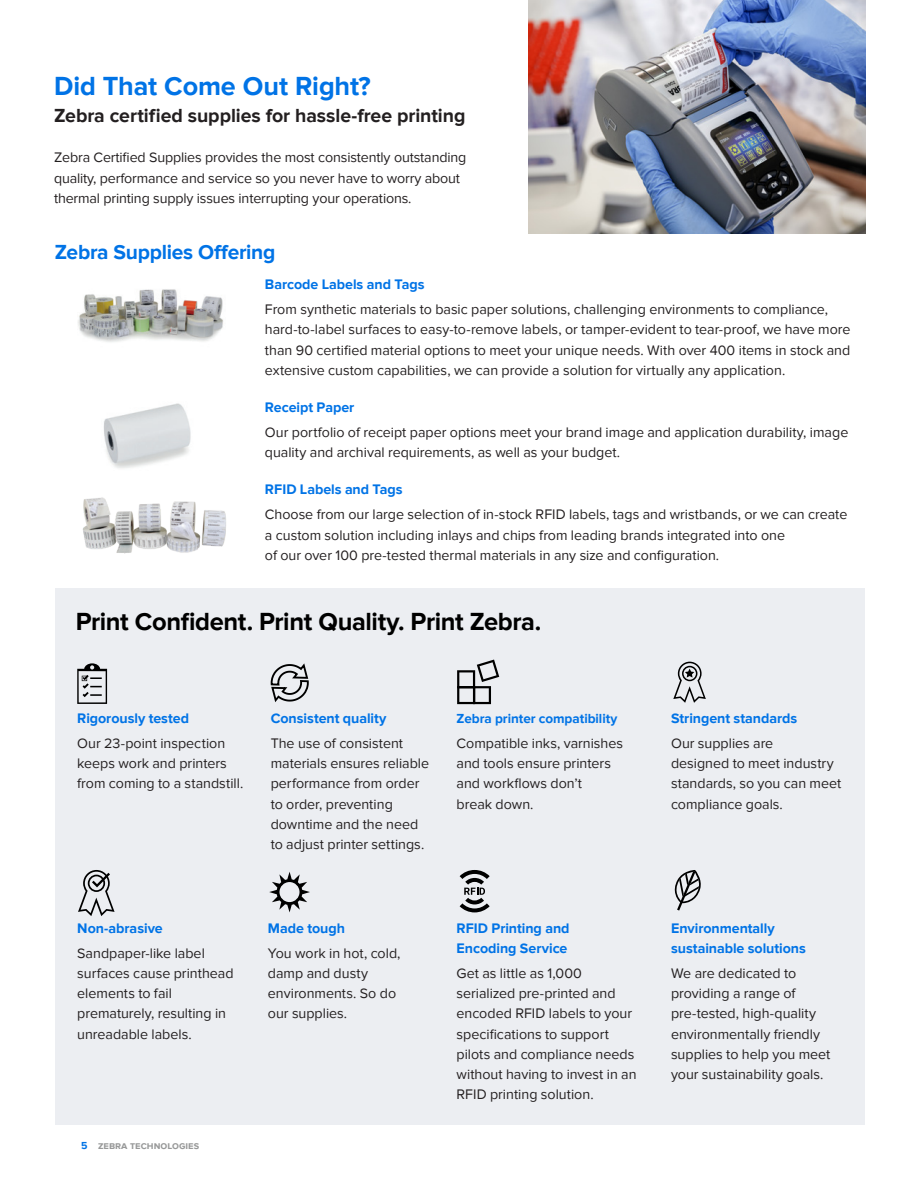
<style>
.page{position:relative;width:918px;height:1188px;background:#fff}
.page>*{position:absolute;margin:0;border:0;box-sizing:border-box;transform-origin:0 0}
.t1{font:700 27px "Proxima Nova";letter-spacing:-.005em;color:#0073e6}
.t2{font:700 25.5px "Proxima Nova";letter-spacing:-.015em;color:#000}
.t3{font:700 21px "Proxima Nova";letter-spacing:-.015em;color:#0073e6}
.t4{font:700 19.5px "Proxima Nova";letter-spacing:-.005em;color:#231f20}
.t5{font:14.25px/20.2px "Proxima Nova";color:#231f20}
.t6{font:700 14.25px/20.2px "Proxima Nova";letter-spacing:-.005em;color:#0073e6}
.t7{font:700 13.5px "Proxima Nova";letter-spacing:-.005em;color:#0073e6}
.t8{font:700 10.5px "Proxima Nova";color:#989999}
.s1{color:#0073e6}
</style>
<div class="page">
<div style="left:56px;top:588px;width:809px;height:537px;background:#eceef2"></div>
<svg style="left:269px;top:872px;width:41px;height:40px"></svg>
<div style="left:279px;top:882px;width:21px;height:20px;background:#eceef2;border-radius:50%"></div>
<svg style="left:457px;top:660px;width:42px;height:44px"></svg>
<img style="left:78px;top:289px;width:145px;height:53px">
<img style="left:103px;top:403px;width:88px;height:65px">
<img style="left:83px;top:497px;width:143px;height:57px">
<svg style="left:270px;top:663px;width:39px;height:39px"></svg>
<svg style="left:460px;top:870px;width:30px;height:42px"></svg>
<svg style="left:674px;top:870px;width:27px;height:41px"></svg>
<svg style="left:77px;top:663px;width:30px;height:41px"></svg>
<img style="left:528px;top:0;width:337px;height:233px">
<svg style="left:78px;top:870px;width:37px;height:46px"></svg>
<svg style="left:673px;top:662px;width:33px;height:41px"></svg>
<h1 class="t1" style="left:54px;top:70px;width:318px">Did That Come Out Right?</h1>
<h3 class="t4" style="left:54px;top:104px;width:413px">Zebra certified supplies for hassle-free printing</h3>
<p class="t5" style="left:54px;top:148px;width:414px">Zebra Certified Supplies provides the most consistently outstanding quality, performance and service so you never have to worry about thermal printing supply issues interrupting your operations.</p>
<h3 class="t3" style="left:55px;top:240px;width:222px">Zebra Supplies Offering</h3>
<p class="t6" style="left:265px;top:275px;width:161px">Barcode Labels and Tags</p>
<p class="t5" style="left:265px;top:299px;width:587px">From synthetic materials to basic paper solutions, challenging environments to compliance, hard-to-label surfaces to easy-to-remove labels, or tamper-evident to tear-proof, we have more than 90 certified material options to meet your unique needs. With over 400 items in stock and extensive custom capabilities, we can provide a solution for virtually any application.</p>
<p class="t6" style="left:265px;top:398px;width:91px">Receipt Paper</p>
<p class="t5" style="left:265px;top:422px;width:585px">Our portfolio of receipt paper options meet your brand image and application durability, image quality and archival requirements, as well as your budget.</p>
<p class="t6" style="left:265px;top:480px;width:139px">RFID Labels and Tags</p>
<p class="t5" style="left:265px;top:505px;width:584px">Choose from our large selection of in-stock RFID labels, tags and wristbands, or we can create a custom solution including inlays and chips from leading brands integrated into one<br>of our over 100 pre-tested thermal materials in any size and configuration.</p>
<h2 class="t2" style="left:76px;top:607px;width:467px">Print Confident. Print Quality. Print Zebra.</h2>
<p class="t6" style="left:77px;top:709px;width:113px">Rigorously tested</p>
<p class="t5" style="left:77px;top:733px;width:168px">Our 23-point inspection keeps work and printers from coming to a standstill.</p>
<p class="t6" style="left:271px;top:709px;width:117px">Consistent quality</p>
<p class="t5" style="left:271px;top:733px;width:160px">The use of consistent materials ensures reliable performance from order to order, preventing downtime and the need to adjust printer settings.</p>
<p class="t7" style="left:457px;top:711px;width:162px">Zebra printer compatibility</p>
<p class="t5" style="left:457px;top:733px;width:168px">Compatible inks, varnishes and tools ensure printers and workflows don’t<br>break down.</p>
<p class="t6" style="left:77px;top:918px;width:87px">Non-abrasive</p>
<p class="t5" style="left:77px;top:943px;width:158px">Sandpaper-like label surfaces cause printhead elements to fail prematurely, resulting in unreadable labels.</p>
<p class="t6" style="left:268px;top:918px;width:79px">Made tough</p>
<p class="t5" style="left:268px;top:943px;width:134px">You work in hot, cold, damp and dusty environments. So do our supplies.</p>
<p class="t8" style="left:81px;top:1139px;width:120px"><span class="s1">5</span> zebra technologies</p>
<p class="t6" style="left:457px;top:918px;width:115px">RFID Printing and<br>Encoding Service</p>
<p class="t5" style="left:457px;top:963px;width:182px">Get as little as 1,000 serialized pre-printed and encoded RFID labels to your specifications to support pilots and compliance needs without having to invest in an<br>RFID printing solution.</p>
<p class="t6" style="left:671px;top:709px;width:128px">Stringent standards</p>
<p class="t5" style="left:671px;top:733px;width:172px">Our supplies are<br>designed to meet industry standards, so you can meet compliance goals.</p>
<p class="t6" style="left:671px;top:918px;width:136px">Environmentally sustainable solutions</p>
<p class="t5" style="left:671px;top:963px;width:161px">We are dedicated to providing a range of pre-tested, high-quality environmentally friendly supplies to help you meet your sustainability goals.</p>
</div>
